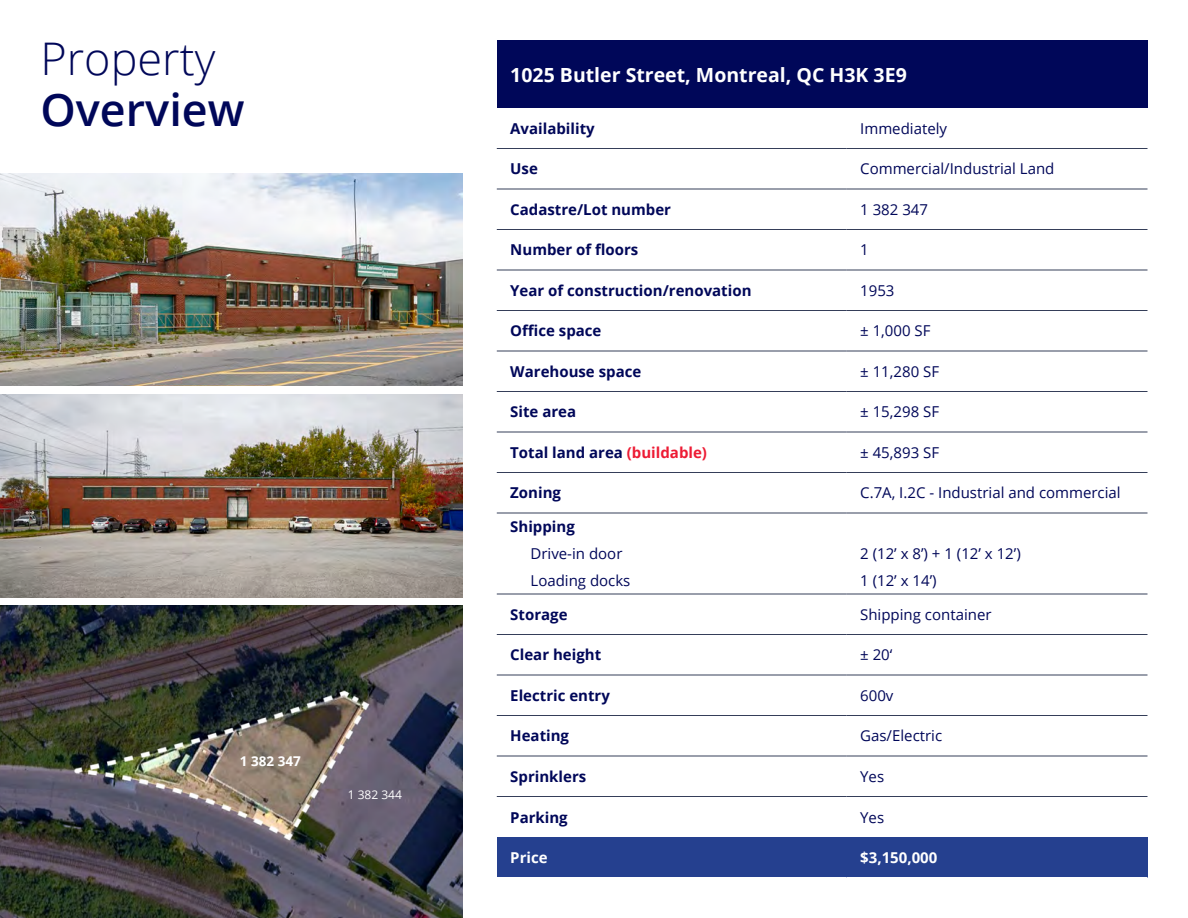
<style>
.page{position:relative;width:1188px;height:918px;background:#fff}
.page>*{position:absolute;margin:0;border:0;box-sizing:border-box;transform-origin:0 0}
.t1{font:300 45px/51px "Open Sans";color:#000759}
.Body_Text_-_Dark_Grey_CMYK{font:700 19.5px "Open Sans";color:#fff}
.Body_Text_-_Dark_Grey_CMYK-2{font:15px "Open Sans";color:#000759}
.Body_Text_-_Dark_Grey_CMYK-3{font:700 15px "Open Sans";color:#000759}
.Body_Text_-_Dark_Grey_CMYK-4{font:700 15px "Open Sans";color:#fff}
.Body_Text_-_Dark_Grey_CMYK-5{font:700 13.5px "Open Sans";color:#fff}
.Body_Text_-_Dark_Grey_CMYK-6{font:12px "Open Sans";color:#fff}
.s1{font-weight:600}
.s2{color:#ed1b34}
</style>
<div class="page">
<img style="left:0;top:174px;width:462px;height:212px">
<div style="left:497px;top:40px;width:651px;height:68px;background:#000759"></div>
<div style="left:497px;top:837px;width:350px;height:41px;background:#25408f"></div>
<div style="left:847px;top:837px;width:301px;height:41px;background:#25408f"></div>
<hr style="left:497px;top:877px;width:350px;height:1px;background:#fff">
<hr style="left:847px;top:877px;width:300px;height:1px;background:#fff">
<hr style="left:497px;top:148px;width:350px;height:1px;background:#353e59">
<hr style="left:847px;top:148px;width:300px;height:1px;background:#353e59">
<hr style="left:497px;top:189px;width:350px;height:1px;background:#353e59">
<hr style="left:847px;top:189px;width:300px;height:1px;background:#353e59">
<hr style="left:497px;top:229px;width:350px;height:1px;background:#353e59">
<hr style="left:847px;top:229px;width:300px;height:1px;background:#353e59">
<hr style="left:497px;top:270px;width:350px;height:1px;background:#353e59">
<hr style="left:847px;top:270px;width:300px;height:1px;background:#353e59">
<hr style="left:497px;top:310px;width:350px;height:1px;background:#353e59">
<hr style="left:847px;top:310px;width:300px;height:1px;background:#353e59">
<hr style="left:497px;top:351px;width:350px;height:1px;background:#353e59">
<hr style="left:847px;top:351px;width:300px;height:1px;background:#353e59">
<hr style="left:497px;top:391px;width:350px;height:1px;background:#353e59">
<hr style="left:847px;top:391px;width:300px;height:1px;background:#353e59">
<hr style="left:497px;top:432px;width:350px;height:1px;background:#353e59">
<hr style="left:847px;top:432px;width:300px;height:1px;background:#353e59">
<hr style="left:497px;top:472px;width:350px;height:1px;background:#353e59">
<hr style="left:847px;top:472px;width:300px;height:1px;background:#353e59">
<hr style="left:497px;top:513px;width:350px;height:1px;background:#353e59">
<hr style="left:847px;top:513px;width:300px;height:1px;background:#353e59">
<hr style="left:497px;top:594px;width:350px;height:1px;background:#353e59">
<hr style="left:847px;top:594px;width:300px;height:1px;background:#353e59">
<hr style="left:497px;top:634px;width:350px;height:1px;background:#353e59">
<hr style="left:847px;top:634px;width:300px;height:1px;background:#353e59">
<hr style="left:497px;top:675px;width:350px;height:1px;background:#353e59">
<hr style="left:847px;top:675px;width:300px;height:1px;background:#353e59">
<hr style="left:497px;top:715px;width:350px;height:1px;background:#353e59">
<hr style="left:847px;top:715px;width:300px;height:1px;background:#353e59">
<hr style="left:497px;top:756px;width:350px;height:1px;background:#353e59">
<hr style="left:847px;top:756px;width:300px;height:1px;background:#353e59">
<hr style="left:497px;top:796px;width:350px;height:1px;background:#353e59">
<hr style="left:847px;top:796px;width:300px;height:1px;background:#353e59">
<img style="left:0;top:606px;width:462px;height:312px">
<img style="left:0;top:394px;width:462px;height:203px">
<p class="t1" style="left:40px;top:32px;width:206px">Property<br><span class="s1">Overview</span></p>
<p class="Body_Text_-_Dark_Grey_CMYK-5" style="left:240px;top:752px;width:62px">1 382 347</p>
<p class="Body_Text_-_Dark_Grey_CMYK-6" style="left:348px;top:786px;width:56px">1 382 344</p>
<p class="Body_Text_-_Dark_Grey_CMYK" style="left:510px;top:61px;width:398px">1025 Butler Street, Montreal, QC H3K 3E9</p>
<p class="Body_Text_-_Dark_Grey_CMYK-3" style="left:510px;top:118px;width:86px">Availability</p>
<p class="Body_Text_-_Dark_Grey_CMYK-2" style="left:860px;top:118px;width:88px">Immediately</p>
<p class="Body_Text_-_Dark_Grey_CMYK-3" style="left:510px;top:158px;width:29px">Use</p>
<p class="Body_Text_-_Dark_Grey_CMYK-2" style="left:860px;top:159px;width:196px">Commercial/Industrial Land</p>
<p class="Body_Text_-_Dark_Grey_CMYK-3" style="left:510px;top:199px;width:162px">Cadastre/Lot number</p>
<p class="Body_Text_-_Dark_Grey_CMYK-2" style="left:860px;top:199px;width:69px">1 382 347</p>
<p class="Body_Text_-_Dark_Grey_CMYK-3" style="left:510px;top:239px;width:130px">Number of floors</p>
<p class="Body_Text_-_Dark_Grey_CMYK-2" style="left:860px;top:240px;width:10px">1</p>
<p class="Body_Text_-_Dark_Grey_CMYK-3" style="left:510px;top:280px;width:243px">Year of construction/renovation</p>
<p class="Body_Text_-_Dark_Grey_CMYK-2" style="left:860px;top:280px;width:36px">1953</p>
<p class="Body_Text_-_Dark_Grey_CMYK-3" style="left:510px;top:320px;width:93px">Office space</p>
<p class="Body_Text_-_Dark_Grey_CMYK-2" style="left:860px;top:321px;width:72px">± 1,000 SF</p>
<p class="Body_Text_-_Dark_Grey_CMYK-3" style="left:510px;top:361px;width:133px">Warehouse space</p>
<p class="Body_Text_-_Dark_Grey_CMYK-2" style="left:860px;top:361px;width:80px">± 11,280 SF</p>
<p class="Body_Text_-_Dark_Grey_CMYK-3" style="left:510px;top:401px;width:67px">Site area</p>
<p class="Body_Text_-_Dark_Grey_CMYK-2" style="left:860px;top:402px;width:80px">± 15,298 SF</p>
<p class="Body_Text_-_Dark_Grey_CMYK-3" style="left:510px;top:442px;width:198px">Total land area <span class="s2">(buildable)</span></p>
<p class="Body_Text_-_Dark_Grey_CMYK-2" style="left:860px;top:442px;width:80px">± 45,893 SF</p>
<p class="Body_Text_-_Dark_Grey_CMYK-3" style="left:510px;top:482px;width:52px">Zoning</p>
<p class="Body_Text_-_Dark_Grey_CMYK-2" style="left:860px;top:483px;width:262px">C.7A, I.2C - Industrial and commercial</p>
<p class="Body_Text_-_Dark_Grey_CMYK-3" style="left:510px;top:516px;width:66px">Shipping</p>
<p class="Body_Text_-_Dark_Grey_CMYK-2" style="left:531px;top:544px;width:93px">Drive-in door</p>
<p class="Body_Text_-_Dark_Grey_CMYK-2" style="left:860px;top:544px;width:162px">2 (12’ x 8’) + 1 (12’ x 12’)</p>
<p class="Body_Text_-_Dark_Grey_CMYK-2" style="left:531px;top:570px;width:101px">Loading docks</p>
<p class="Body_Text_-_Dark_Grey_CMYK-2" style="left:860px;top:570px;width:78px">1 (12’ x 14’)</p>
<p class="Body_Text_-_Dark_Grey_CMYK-3" style="left:510px;top:604px;width:59px">Storage</p>
<p class="Body_Text_-_Dark_Grey_CMYK-2" style="left:860px;top:604px;width:133px">Shipping container</p>
<p class="Body_Text_-_Dark_Grey_CMYK-3" style="left:510px;top:644px;width:92px">Clear height</p>
<p class="Body_Text_-_Dark_Grey_CMYK-2" style="left:860px;top:645px;width:34px">± 20‘</p>
<p class="Body_Text_-_Dark_Grey_CMYK-3" style="left:510px;top:685px;width:101px">Electric entry</p>
<p class="Body_Text_-_Dark_Grey_CMYK-2" style="left:860px;top:685px;width:35px">600v</p>
<p class="Body_Text_-_Dark_Grey_CMYK-3" style="left:510px;top:725px;width:60px">Heating</p>
<p class="Body_Text_-_Dark_Grey_CMYK-2" style="left:860px;top:726px;width:83px">Gas/Electric</p>
<p class="Body_Text_-_Dark_Grey_CMYK-3" style="left:510px;top:766px;width:78px">Sprinklers</p>
<p class="Body_Text_-_Dark_Grey_CMYK-2" style="left:860px;top:766px;width:25px">Yes</p>
<p class="Body_Text_-_Dark_Grey_CMYK-3" style="left:510px;top:807px;width:59px">Parking</p>
<p class="Body_Text_-_Dark_Grey_CMYK-2" style="left:860px;top:807px;width:25px">Yes</p>
<p class="Body_Text_-_Dark_Grey_CMYK-4" style="left:510px;top:847px;width:39px">Price</p>
<p class="Body_Text_-_Dark_Grey_CMYK-4" style="left:860px;top:847px;width:79px">$3,150,000</p>
</div>
